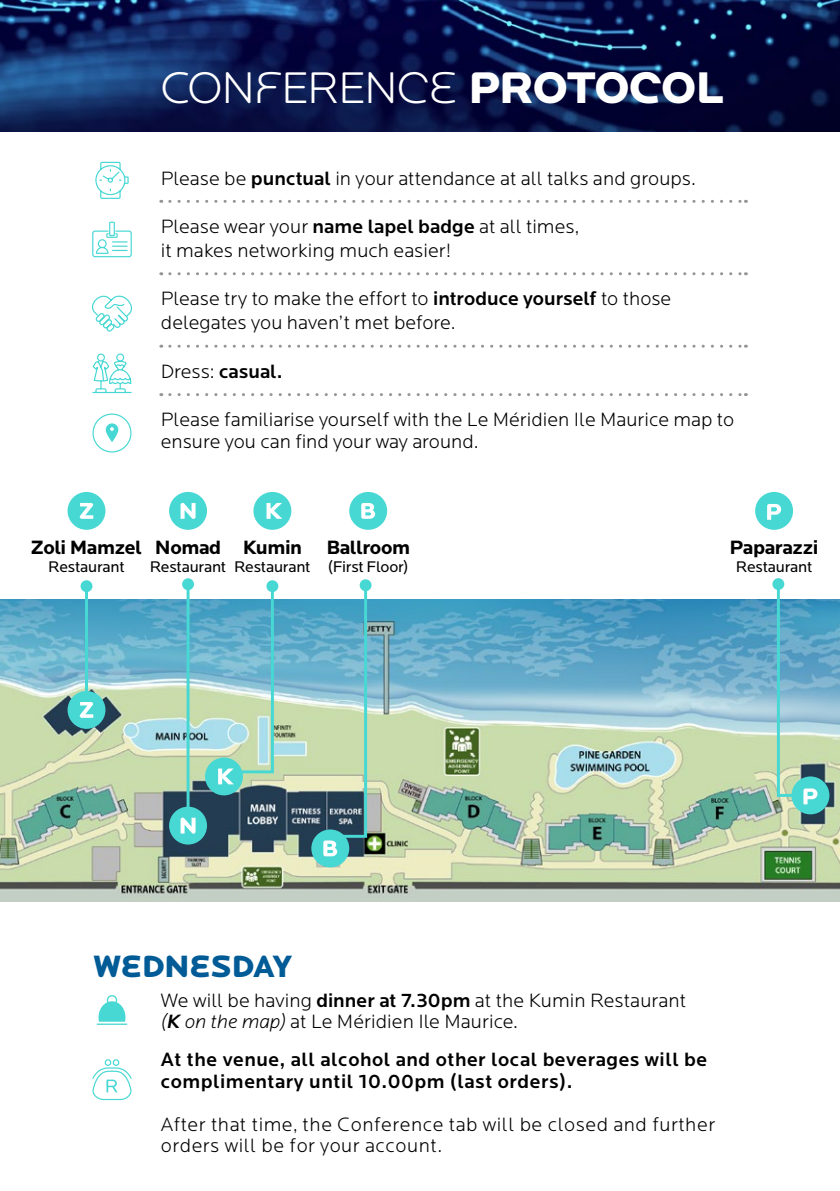
<style>
.page{position:relative;width:840px;height:1191px;background:#fff}
.page>*{position:absolute;margin:0;border:0;box-sizing:border-box;transform-origin:0 0}
.t1{font:300 46px "Locator Display";letter-spacing:-.04em;color:#fff}
.t2{font:900 32px "Locator Display";letter-spacing:-.02em;color:#005b96}
.t3{font:300 20px/21.6px "Locator";color:#000}
.t4{font:500 20px/22px "Locator";letter-spacing:.025em;color:#000}
.t5{font:300 20px/21.4px "Locator";letter-spacing:.025em;color:#000}
.t6{font:700 20px "Locator";letter-spacing:-.025em;color:#000}
.t7{font:16px "Locator";letter-spacing:-.01em;color:#000}
.s1{font-weight:900}
.s2{font-weight:500}
.s3{font-weight:300}
.s4{font-style:italic}
.s5{font-weight:500;font-style:italic}
</style>
<div class="page">
<img style="left:0;top:0;width:839px;height:131px">
<svg style="left:92px;top:1059px;width:40px;height:41px"></svg>
<svg style="left:98px;top:1001px;width:27px;height:20px"></svg>
<div style="left:107px;top:995px;width:10px;height:10px;border:1px solid #48d8d4;border-radius:50%"></div>
<hr style="left:97px;top:1023px;width:30px;height:2px;background:#48d8d4">
<svg style="left:92px;top:295px;width:40px;height:37px"></svg>
<svg style="left:109px;top:222px;width:6px;height:14px"></svg>
<svg style="left:110px;top:223px;width:4px;height:12px"></svg>
<svg style="left:92px;top:230px;width:40px;height:27px"></svg>
<svg style="left:95px;top:161px;width:34px;height:38px"></svg>
<svg style="left:170px;top:200px;width:576px;height:3px"></svg>
<svg style="left:170px;top:272px;width:576px;height:3px"></svg>
<svg style="left:170px;top:345px;width:576px;height:3px"></svg>
<svg style="left:170px;top:393px;width:576px;height:3px"></svg>
<div style="left:92px;top:413px;width:39px;height:39px;border:1px solid #48d8d4;border-radius:50%"></div>
<svg style="left:106px;top:423px;width:12px;height:19px"></svg>
<svg style="left:92px;top:353px;width:40px;height:41px"></svg>
<img style="left:0;top:599px;width:839px;height:302px">
<svg style="left:359px;top:579px;width:12px;height:12px"></svg>
<hr style="left:85px;top:586px;width:3px;height:110px;background:#48d8d4">
<div style="left:80px;top:580px;width:12px;height:12px;background:#48d8d4;border-radius:50%"></div>
<svg style="left:772px;top:578px;width:11px;height:12px"></svg>
<hr style="left:186px;top:584px;width:3px;height:238px;background:#48d8d4">
<div style="left:182px;top:578px;width:12px;height:12px;background:#48d8d4;border-radius:50%"></div>
<div style="left:205px;top:757px;width:38px;height:38px;background:#48d8d4;border-radius:50%"></div>
<div style="left:67px;top:691px;width:38px;height:38px;background:#48d8d4;border-radius:50%"></div>
<svg style="left:80px;top:702px;width:13px;height:16px"></svg>
<div style="left:311px;top:829px;width:38px;height:38px;background:#48d8d4;border-radius:50%"></div>
<svg style="left:323px;top:582px;width:45px;height:274px;background:#86b6b6"></svg>
<div style="left:791px;top:776px;width:38px;height:38px;background:#48d8d4;border-radius:50%"></div>
<svg style="left:775px;top:581px;width:42px;height:223px;background:#88c1c9"></svg>
<div style="left:169px;top:806px;width:38px;height:38px;background:#48d8d4;border-radius:50%"></div>
<svg style="left:180px;top:817px;width:15px;height:16px"></svg>
<div style="left:253px;top:492px;width:38px;height:38px;background:#48d8d4;border-radius:50%"></div>
<svg style="left:266px;top:503px;width:16px;height:16px"></svg>
<div style="left:67px;top:492px;width:38px;height:38px;background:#48d8d4;border-radius:50%"></div>
<svg style="left:80px;top:503px;width:13px;height:16px"></svg>
<div style="left:349px;top:492px;width:38px;height:38px;background:#48d8d4;border-radius:50%"></div>
<svg style="left:361px;top:503px;width:14px;height:16px"></svg>
<div style="left:754px;top:492px;width:38px;height:38px;background:#48d8d4;border-radius:50%"></div>
<svg style="left:767px;top:504px;width:13px;height:16px"></svg>
<div style="left:169px;top:492px;width:38px;height:38px;background:#48d8d4;border-radius:50%"></div>
<svg style="left:180px;top:503px;width:15px;height:16px"></svg>
<svg style="left:218px;top:591px;width:57px;height:193px;background:#93cbcc"></svg>
<div style="left:266px;top:580px;width:12px;height:12px;background:#48d8d4;border-radius:50%"></div>
<h1 class="t1" style="left:161px;top:64px;width:564px">CONFERENCE <span class="s1">PROTOCOL</span></h1>
<p class="t3" style="left:161px;top:168px;width:536px">Please be <span class="s2">punctual</span> in your attendance at all talks and groups.</p>
<p class="t3" style="left:161px;top:215px;width:420px;line-height:24px">Please wear your <span class="s2">name lapel badge</span> at all times, it makes networking much easier!</p>
<p class="t3" style="left:161px;top:287px;width:512px;line-height:24px">Please try to make the effort to <span class="s2">introduce yourself</span> to those delegates you haven’t met before.</p>
<p class="t4" style="left:161px;top:361px;width:123px"><span class="s3">Dress:</span> casual.</p>
<p class="t3" style="left:161px;top:409px;width:574px">Please familiarise yourself with the Le Méridien Ile Maurice map to ensure you can find your way around.</p>
<p class="t6" style="left:31px;top:536px;width:112px">Zoli Mamzel</p>
<p class="t7" style="left:48px;top:557px;width:78px">Restaurant</p>
<p class="t6" style="left:155px;top:536px;width:68px">Nomad</p>
<p class="t7" style="left:150px;top:557px;width:78px">Restaurant</p>
<p class="t6" style="left:242px;top:536px;width:61px">Kumin</p>
<p class="t7" style="left:234px;top:557px;width:78px">Restaurant</p>
<p class="t6" style="left:326px;top:536px;width:85px">Ballroom</p>
<p class="t7" style="left:327px;top:557px;width:82px">(First Floor)</p>
<p class="t6" style="left:729px;top:536px;width:90px">Paparazzi</p>
<p class="t7" style="left:735px;top:557px;width:78px">Restaurant</p>
<h2 class="t2" style="left:93px;top:947px;width:201px">WEDNESDAY</h2>
<p class="t3" style="left:161px;top:990px;width:526px">We will be having <span class="s2">dinner at 7.30pm</span> at the Kumin Restaurant <span class="s4">(</span><span class="s5">K</span> <span class="s4">on the map)</span> at Le Méridien Ile Maurice.</p>
<p class="t4" style="left:161px;top:1048px;width:547px">At the venue, all alcohol and other local beverages will be complimentary until 10.00pm (last orders).</p>
<p class="t5" style="left:161px;top:1114px;width:555px">After that time, the Conference tab will be closed and further orders will be for your account.</p>
</div>
